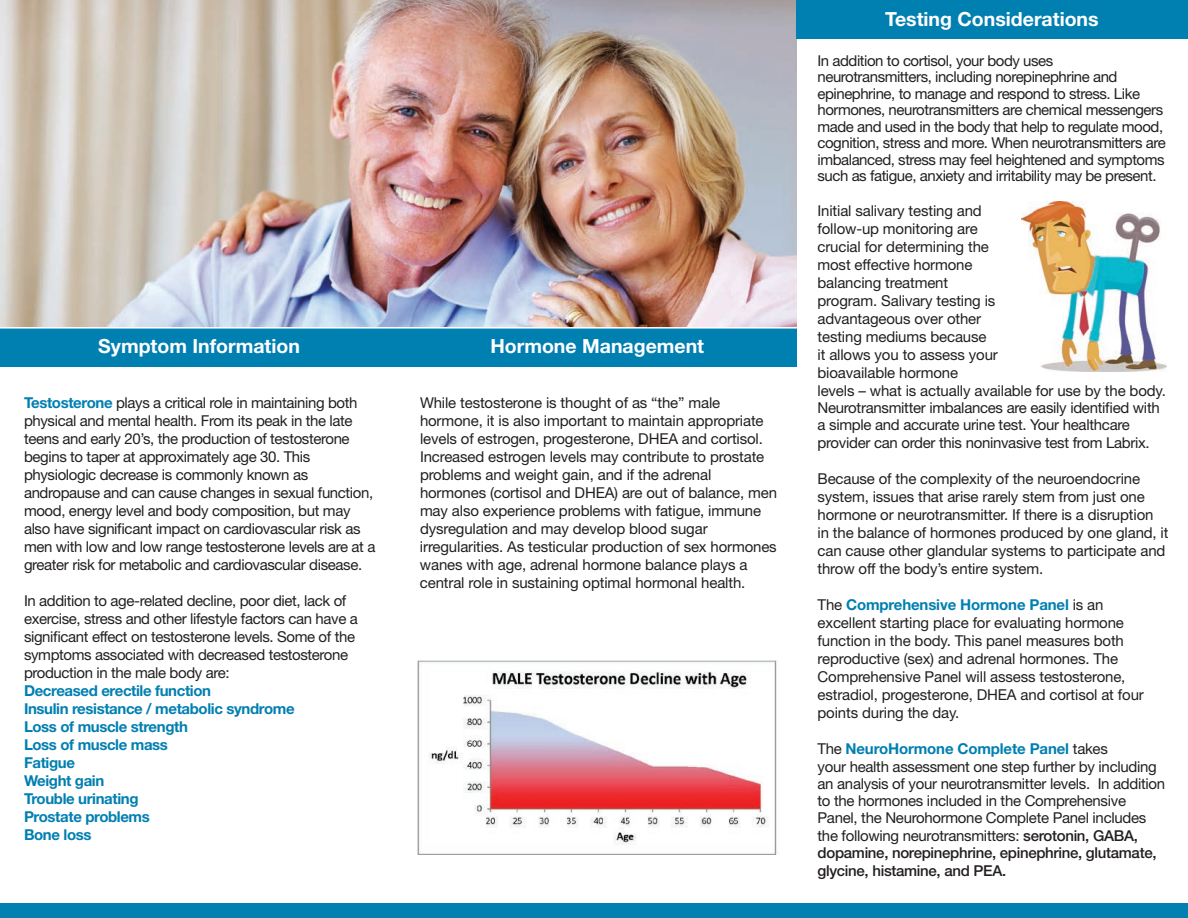
<style>
.page{position:relative;width:1188px;height:918px;background:#fff}
.page>*{position:absolute;margin:0;border:0;box-sizing:border-box;transform-origin:0 0}
.t1{font:700 19.5px "Helvetica Neue LT Std";color:#fff}
.t2{font:15px/18px "Helvetica Neue LT Std";letter-spacing:-.02em;color:#231f20}
.t3{font:700 15px/18px "Helvetica Neue LT Std";letter-spacing:-.025em;color:#007fb1}
.s1{font-weight:700;color:#007fb1}
.s2{font-weight:500}
</style>
<div class="page">
<img style="left:0;top:0;width:796px;height:327px">
<div style="left:0;top:328px;width:797px;height:39px;background:#007fb1"></div>
<hr style="left:0;top:327px;width:1188px;height:2px;background:#fff">
<div style="left:0;top:903px;width:1188px;height:15px;background:#007fb1"></div>
<img style="left:418px;top:661px;width:359px;height:193px">
<div style="left:796px;top:0;width:392px;height:39px;background:#007fb1"></div>
<img style="left:1022px;top:202px;width:145px;height:170px">
<h1 class="t1" style="left:98px;top:334px;width:203px">Symptom Information</h1>
<p class="t2" style="left:24px;top:393px;width:353px"><span class="s1">Testosterone</span> plays a critical role in maintaining both physical and mental health. From its peak in the late teens and early 20’s, the production of testosterone begins to taper at approximately age 30. This physiologic decrease is commonly known as andropause and can cause changes in sexual function, mood, energy level and body composition, but may also have significant impact on cardiovascular risk as men with low and low range testosterone levels are at a greater risk for metabolic and cardiovascular disease.</p>
<p class="t2" style="left:24px;top:591px;width:335px">In addition to age-related decline, poor diet, lack of exercise, stress and other lifestyle factors can have a significant effect on testosterone levels. Some of the symptoms associated with decreased testosterone production in the male body are:</p>
<p class="t3" style="left:24px;top:681px;width:272px">Decreased erectile function<br>Insulin resistance / metabolic syndrome<br>Loss of muscle strength<br>Loss of muscle mass<br>Fatigue<br>Weight gain<br>Trouble urinating<br>Prostate problems<br>Bone loss</p>
<h1 class="t1" style="left:490px;top:334px;width:215px">Hormone Management</h1>
<p class="t2" style="left:420px;top:393px;width:359px">While testosterone is thought of as “the” male hormone, it is also important to maintain appropriate levels of estrogen, progesterone, DHEA and cortisol.<br>Increased estrogen levels may contribute to prostate problems and weight gain, and if the adrenal hormones (cortisol and DHEA) are out of balance, men may also experience problems with fatigue, immune dysregulation and may develop blood sugar irregularities. As testicular production of sex hormones wanes with age, adrenal hormone balance plays a central role in sustaining optimal hormonal health.</p>
<h1 class="t1" style="left:885px;top:7px;width:215px">Testing Considerations</h1>
<p class="t2" style="left:818px;top:52px;width:350px;line-height:16.5px">In addition to cortisol, your body uses neurotransmitters, including norepinephrine and epinephrine, to manage and respond to stress. Like hormones, neurotransmitters are chemical messengers made and used in the body that help to regulate mood, cognition, stress and more. When neurotransmitters are imbalanced, stress may feel heightened and symptoms such as fatigue, anxiety and irritability may be present.</p>
<p class="t2" style="left:818px;top:202px;width:350px">Initial salivary testing and<br>follow-up monitoring are<br>crucial for determining the<br>most effective hormone<br>balancing treatment<br>program. Salivary testing is<br>advantageous over other<br>testing mediums because<br>it allows you to assess your<br>bioavailable hormone<br>levels – what is actually available for use by the body.<br>Neurotransmitter imbalances are easily identified with a simple and accurate urine test. Your healthcare provider can order this noninvasive test from Labrix.</p>
<p class="t2" style="left:818px;top:470px;width:353px">Because of the complexity of the neuroendocrine system, issues that arise rarely stem from just one hormone or neurotransmitter. If there is a disruption in the balance of hormones produced by one gland, it can cause other glandular systems to participate and throw off the body’s entire system.</p>
<p class="t2" style="left:818px;top:596px;width:328px">The <span class="s1">Comprehensive Hormone Panel</span> is an excellent starting place for evaluating hormone function in the body. This panel measures both reproductive (sex) and adrenal hormones. The Comprehensive Panel will assess testosterone, estradiol, progesterone, DHEA and cortisol at four points during the day.</p>
<p class="t2" style="left:818px;top:740px;width:349px;line-height:17.4px">The <span class="s1">NeuroHormone Complete Panel</span> takes<br>your health assessment one step further by including an analysis of your neurotransmitter levels. In addition to the hormones included in the Comprehensive Panel, the Neurohormone Complete Panel includes the following neurotransmitters: <span class="s2">serotonin, GABA, dopamine, norepinephrine, epinephrine, glutamate, glycine, histamine, and PEA.</span></p>
</div>
